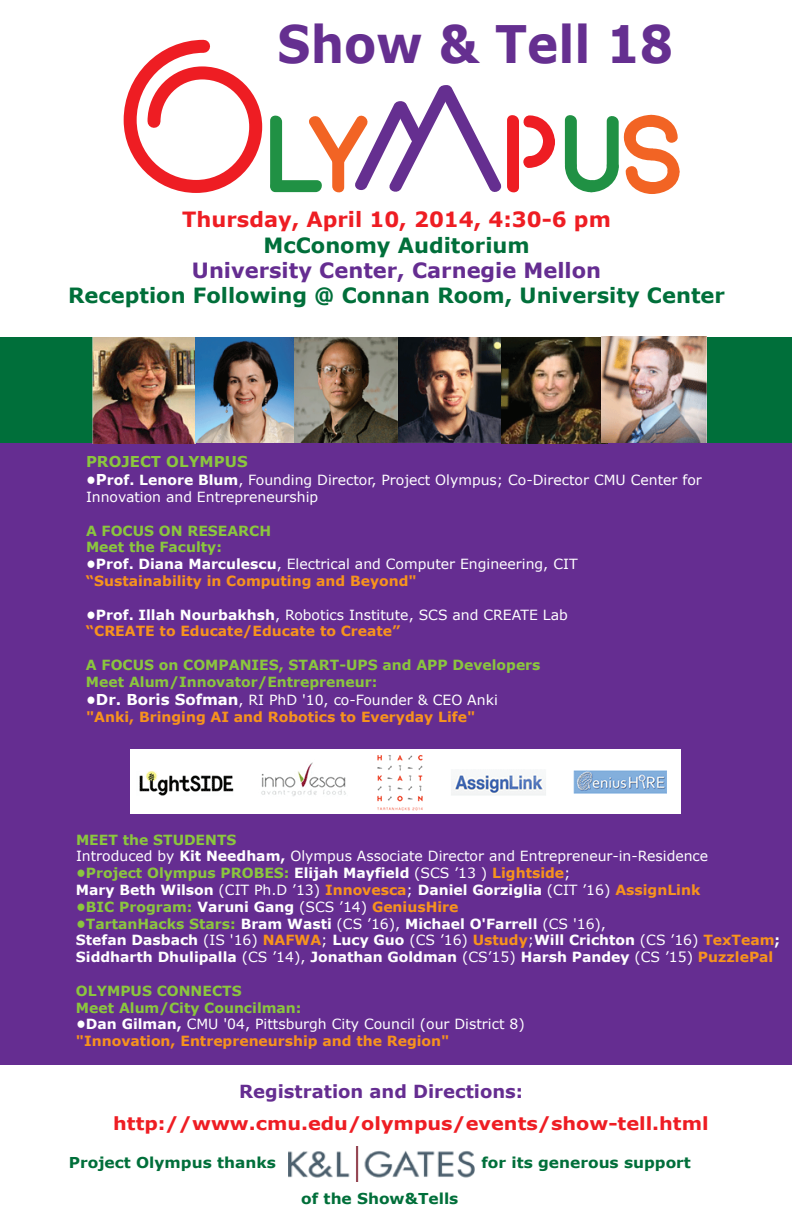
<style>
.page{position:relative;width:792px;height:1224px;background:#fff}
.page>*{position:absolute;margin:0;border:0;box-sizing:border-box;transform-origin:0 0}
.t1{font:700 51.6px "Verdana";color:#652f90;scale:.91 1}
.t2{font:700 21px "Verdana";color:#006f3a}
.t3{font:700 21px "Verdana";color:#652d91}
.t4{font:700 21px "Verdana";color:#ee1d23}
.t5{font:700 18px "Verdana";color:#ee1d23;scale:1.07 1}
.t6{font:700 18px "Verdana";color:#652d91}
.t7{font:700 15px "Verdana";color:#006f3a}
.t8{font:700 15px "Verdana";color:#8bc63e}
.t9{font:14px/16.8px "Verdana";color:#fff}
.t10{font:700 14px/16.8px "Verdana";color:#fff}
.t11{font:700 14px/16.8px "Verdana";color:#8bc63e}
.t12{font:700 14px/16.8px "Verdana";color:#f7931d}
.s1{font-weight:700;font-size:14.6px}
.s2{font-weight:700;font-size:15px}
.s3{font-weight:700}
.s4{font-weight:700;color:#f7931d}
.s5{font-size:14.6px;color:#fff}
.s6{font-size:15px;color:#fff}
.s7{font-weight:400;color:#fff}
.s8{font-weight:700;color:#8bc63e}
.s9{font-size:14.6px;color:#8bc63e}
.s10{color:#8bc63e}
.s11{font-weight:400}
.s12{color:#f7931d}
.s13{font-size:14.6px}
.s14{color:#fff}
</style>
<div class="page">
<div style="left:0;top:346px;width:792px;height:719px;background:#652d91"></div>
<img style="left:130px;top:749px;width:551px;height:65px">
<div style="left:0;top:337px;width:792px;height:106px;background:#006f3a"></div>
<img style="left:200px;top:337px;width:402px;height:106px">
<img style="left:602px;top:337px;width:105px;height:106px">
<svg style="left:123px;top:39px;width:432px;height:154px"></svg>
<svg style="left:565px;top:114px;width:115px;height:80px"></svg>
<img style="left:288px;top:1146px;width:186px;height:36px">
<img style="left:92px;top:337px;width:108px;height:107px">
<h1 class="t1" style="left:277px;top:8px;width:437px">Show &amp; Tell 18</h1>
<h2 class="t4" style="left:182px;top:205px;width:430px">Thursday, April 10, 2014, 4:30-6 pm</h2>
<h2 class="t2" style="left:263px;top:230px;width:268px">McConomy Auditorium</h2>
<h2 class="t3" style="left:192px;top:255px;width:411px">University Center, Carnegie Mellon</h2>
<h2 class="t2" style="left:68px;top:281px;width:658px">Reception Following @ Connan Room, University Center</h2>
<p class="t8" style="left:86px;top:451px;width:163px">PROJECT OLYMPUS</p>
<p class="t9" style="left:86px;top:472px;width:617px"><span class="s1">•</span><span class="s2">P</span><span class="s3">rof. Lenore Blum</span>, Founding Director, Project Olympus; Co-Director CMU Center for<br>Innovation and Entrepreneurship</p>
<p class="t11" style="left:86px;top:522px;width:187px">A FOCUS ON RESEARCH<br>Meet the Faculty:</p>
<p class="t9" style="left:86px;top:556px;width:493px"><span class="s1">•</span><span class="s3">Prof. Diana Marculescu</span>, Electrical and Computer Engineering, CIT <span class="s4">“Sustainability in Computing and Beyond"</span></p>
<p class="t9" style="left:86px;top:606px;width:483px"><span class="s1">•</span><span class="s3">Prof. Illah Nourbakhsh</span>, Robotics Institute, SCS and CREATE Lab <span class="s4">“CREATE to Educate/Educate to Create”</span></p>
<p class="t11" style="left:86px;top:656px;width:456px">A FOCUS on COMPANIES, START-UPS and APP Developers<br>Meet Alum/Innovator/Entrepreneur:</p>
<p class="t12" style="left:86px;top:691px;width:413px"><span class="s5">•</span><span class="s6">Dr. Boris Sofman</span><span class="s7">, RI PhD '10, co-Founder &amp; CEO Anki </span>"Anki, Bringing AI and Robotics to Everyday Life"</p>
<p class="t9" style="left:76px;top:831px;width:634px"><span class="s8">MEET the STUDENTS<br></span>Introduced by <span class="s3">Kit Needham,</span> Olympus Associate Director and Entrepreneur-in-Residence</p>
<p class="t10" style="left:76px;top:864px;width:626px"><span class="s9">•</span><span class="s10">Project Olympus PROBES:</span> Elijah Mayfield <span class="s11">(SCS ’13 )</span> <span class="s12">Lightside</span><span class="s11">;<br></span>Mary Beth Wilson <span class="s11">(CIT Ph.D ’13)</span> <span class="s12">Innovesca</span><span class="s11">;</span> Daniel Gorziglia <span class="s11">(CIT ’16)</span> <span class="s12">AssignLink</span></p>
<p class="t11" style="left:76px;top:898px;width:384px"><span class="s13">•</span>BIC Program: <span class="s14">Varuni Gang</span> <span class="s7">(SCS ’14)</span> <span class="s12">GeniusHire</span></p>
<p class="t10" style="left:76px;top:915px;width:706px"><span class="s9">•</span><span class="s10">TartanHacks Stars:</span> Bram Wasti <span class="s11">(CS ’16),</span> Michael O'Farrell <span class="s11">(CS '16),<br></span>Stefan Dasbach <span class="s11">(IS '16)</span> <span class="s12">NAFWA</span><span class="s11">;</span> Lucy Guo <span class="s11">(CS ’16)</span> <span class="s12">Ustudy</span><span class="s11">;</span>Will Crichton <span class="s11">(CS ’16)</span> <span class="s12">TexTeam</span>;<br>Siddharth Dhulipalla <span class="s11">(CS ’14),</span> Jonathan Goldman <span class="s11">(CS’15)</span> Harsh Pandey <span class="s11">(CS ’15)</span> <span class="s12">PuzzlePal</span></p>
<p class="t11" style="left:76px;top:982px;width:227px">OLYMPUS CONNECTS<br>Meet Alum/City Councilman:</p>
<p class="t9" style="left:76px;top:1016px;width:450px"><span class="s1">•</span><span class="s3">Dan Gilman,</span> CMU '04, Pittsburgh City Council (our District 8) <span class="s4">"Innovation, Entrepreneurship and the Region"</span></p>
<p class="t6" style="left:239px;top:1079px;width:285px">Registration and Directions:</p>
<p class="t5" style="left:113px;top:1111px;width:558px">http://www.cmu.edu/olympus/events/show-tell.html</p>
<p class="t7" style="left:69px;top:1152px;width:208px">Project Olympus thanks</p>
<p class="t7" style="left:481px;top:1152px;width:211px">for its generous support</p>
<p class="t7" style="left:301px;top:1188px;width:159px">of the Show&amp;Tells</p>
</div>
